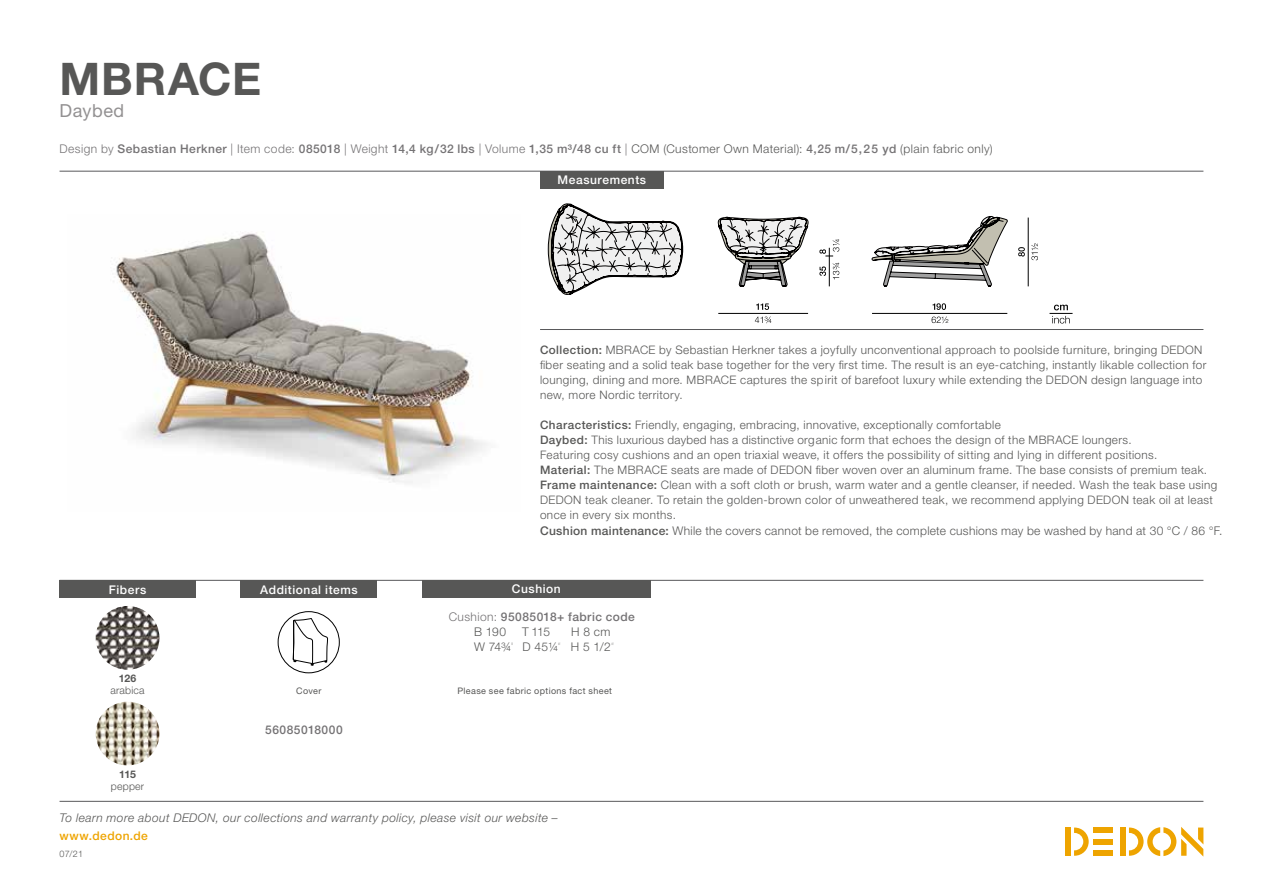
<style>
.page{position:relative;width:1263px;height:893px;background:#fff}
.page>*{position:absolute;margin:0;border:0;box-sizing:border-box;transform-origin:0 0}
.t1{font:700 45px "Helvetica Neue LT";letter-spacing:.02em;color:#575756}
.t2{font:18px "Helvetica Neue LT";letter-spacing:.03em;color:#939192}
.t3{font:500 12px/15px "Helvetica Neue LT";letter-spacing:.04em;color:#757375}
.t4{font:300 12px/15px "Helvetica Neue LT";letter-spacing:.025em;color:#575756}
.t5{font:italic 300 12px "Helvetica Neue LT";letter-spacing:.035em;color:#575756}
.t6{font:500 12px "Helvetica Neue LT";letter-spacing:.045em;color:#fff}
.t7{font:500 12px "Helvetica Neue LT";letter-spacing:.035em;color:#eea400}
.t8{font:300 11.7px/15px "Helvetica Neue LT";letter-spacing:.035em;color:#575756}
.t9{font:300 10.5px "Helvetica Neue LT";letter-spacing:.02em;color:#575756}
.t10{font:700 10.5px "Helvetica Neue LT";letter-spacing:-.015em;color:#575756}
.t11{font:9px "Helvetica Neue LT";letter-spacing:.045em;color:#575756}
.t12{font:300 9px "Helvetica Neue LT";color:#575756}
.s1{font-weight:300}
.s2{font-weight:300;color:#575756}
.s3{font-weight:500}
.s4{font-weight:900;font-stretch:condensed}
</style>
<div class="page">
<div style="left:1120px;top:827px;width:5px;height:29px;background:#eea400"></div>
<div style="left:1094px;top:827px;width:19px;height:6px;background:#eea400"></div>
<div style="left:1094px;top:850px;width:19px;height:6px;background:#eea400"></div>
<div style="left:1094px;top:839px;width:19px;height:5px;background:#eea400"></div>
<svg style="left:1074px;top:827px;width:15px;height:29px"></svg>
<div style="left:1065px;top:827px;width:6px;height:29px;background:#eea400"></div>
<svg style="left:1129px;top:827px;width:74px;height:29px"></svg>
<hr style="left:60px;top:801px;width:1143px;height:1px;background:#59595b">
<img style="left:113px;top:232px;width:374px;height:251px">
<img style="left:96px;top:702px;width:63px;height:63px;border-radius:32px">
<hr style="left:60px;top:580px;width:1143px;height:1px;background:#59595b">
<hr style="left:60px;top:171px;width:1143px;height:1px;background:#59595b">
<hr style="left:540px;top:329px;width:663px;height:1px;background:#59595b">
<div style="left:540px;top:171px;width:124px;height:17px;background:#575756"></div>
<div style="left:60px;top:580px;width:136px;height:18px;background:#575756"></div>
<div style="left:422px;top:580px;width:229px;height:17px;background:#575756"></div>
<div style="left:241px;top:580px;width:136px;height:18px;background:#575756"></div>
<img style="left:96px;top:606px;width:63px;height:64px;border-radius:32px">
<div style="left:278px;top:611px;width:62px;height:62px;border:1px solid #000;border-radius:50%"></div>
<svg style="left:293px;top:618px;width:35px;height:47px"></svg>
<svg style="left:1049px;top:305px;width:23px;height:19px"></svg>
<hr style="left:872px;top:313px;width:135px;height:1px;background:#010000">
<svg style="left:931px;top:316px;width:17px;height:7px"></svg>
<hr style="left:1028px;top:218px;width:1px;height:68px;background:#010000">
<svg style="left:1018px;top:247px;width:7px;height:10px"></svg>
<svg style="left:932px;top:303px;width:14px;height:7px"></svg>
<svg style="left:1031px;top:243px;width:7px;height:17px"></svg>
<hr style="left:829px;top:248px;width:1px;height:38px;background:#010000">
<svg style="left:819px;top:266px;width:7px;height:10px"></svg>
<svg style="left:833px;top:263px;width:6px;height:16px"></svg>
<svg style="left:819px;top:239px;width:20px;height:18px"></svg>
<hr style="left:718px;top:313px;width:90px;height:1px;background:#010000">
<svg style="left:756px;top:303px;width:13px;height:7px"></svg>
<svg style="left:755px;top:316px;width:16px;height:7px"></svg>
<svg style="left:872px;top:216px;width:136px;height:71px"></svg>
<svg style="left:718px;top:217px;width:90px;height:70px"></svg>
<svg style="left:548px;top:203px;width:136px;height:92px"></svg>
<h1 class="t1" style="left:60px;top:51px;width:203px">MBRACE</h1>
<h2 class="t2" style="left:60px;top:100px;width:66px">Daybed</h2>
<p class="t3" style="left:60px;top:141px;width:935px"><span class="s1">Design by</span> Sebastian Herkner <span class="s1">| Item code:</span> 085018 <span class="s1">| Weight</span> 14,4 kg/32 lbs <span class="s1">| Volume</span> 1,35 m³/48 cu ft <span class="s1">|</span> <span class="s2">COM (Customer Own Material):</span> 4,25 m/5,25 yd <span class="s2">(plain fabric only)</span></p>
<p class="t6" style="left:558px;top:173px;width:90px">Measurements</p>
<p class="t6" style="left:109px;top:582px;width:39px">Fibers</p>
<p class="t10" style="left:119px;top:672px;width:19px">126</p>
<p class="t9" style="left:110px;top:684px;width:36px">arabica</p>
<p class="t10" style="left:119px;top:768px;width:18px">115</p>
<p class="t9" style="left:111px;top:780px;width:35px">pepper</p>
<p class="t8" style="left:540px;top:342px;width:668px"><span class="s3">Collection:</span> MBRACE by Sebastian Herkner takes a joyfully unconventional approach to poolside furniture, bringing DEDON fiber seating and a solid teak base together for the very first time. The result is an eye-catching, instantly likable collection for lounging, dining and more. MBRACE captures the spirit of barefoot luxury while extending the DEDON design language into new, more Nordic territory.</p>
<p class="t8" style="left:540px;top:417px;width:679px"><span class="s3">Characteristics:</span> Friendly, engaging, embracing, innovative, exceptionally comfortable<br><span class="s3">Daybed:</span> This luxurious daybed has a distinctive organic form that echoes the design of the MBRACE loungers.<br>Featuring cosy cushions and an open triaxial weave, it offers the possibility of sitting and lying in different positions.<br><span class="s3">Material:</span> The MBRACE seats are made of DEDON fiber woven over an aluminum frame. The base consists of premium teak.<br><span class="s3">Frame maintenance:</span> Clean with a soft cloth or brush, warm water and a gentle cleanser, if needed. Wash the teak base using DEDON teak cleaner. To retain the golden-brown color of unweathered teak, we recommend applying DEDON teak oil at least once in every six months.</p>
<p class="t4" style="left:540px;top:523px;width:684px"><span class="s3">Cushion maintenance:</span> While the covers cannot be removed, the complete cushions may be washed by hand at 30 °C / 86 °F.</p>
<p class="t6" style="left:260px;top:582px;width:99px">Additional items</p>
<p class="t6" style="left:512px;top:582px;width:50px">Cushion</p>
<p class="t11" style="left:296px;top:686px;width:27px">Cover</p>
<p class="t3" style="left:265px;top:722px;width:79px">56085018000</p>
<p class="t3" style="left:474px;top:609px;width:162px;text-indent:-25px"><span class="s1">Cushion:</span> 95085018+ fabric code<br><span class="s2">B 190</span></p>
<p class="t4" style="left:474px;top:624px;width:141px;text-indent:97px">H 8 cm<br>W 74¾<span class="s4">"</span> D 45¼<span class="s4">“</span> H 5 1/2<span class="s4">“</span></p>
<p class="t4" style="left:522px;top:624px;width:29px">T 115</p>
<p class="t11" style="left:457px;top:685px;width:156px">Please see fabric options fact sheet</p>
<p class="t5" style="left:60px;top:811px;width:500px">To learn more about DEDON, our collections and warranty policy, please visit our website –</p>
<p class="t7" style="left:60px;top:829px;width:90px">www.dedon.de</p>
<p class="t12" style="left:60px;top:848px;width:25px">07/21</p>
</div>
